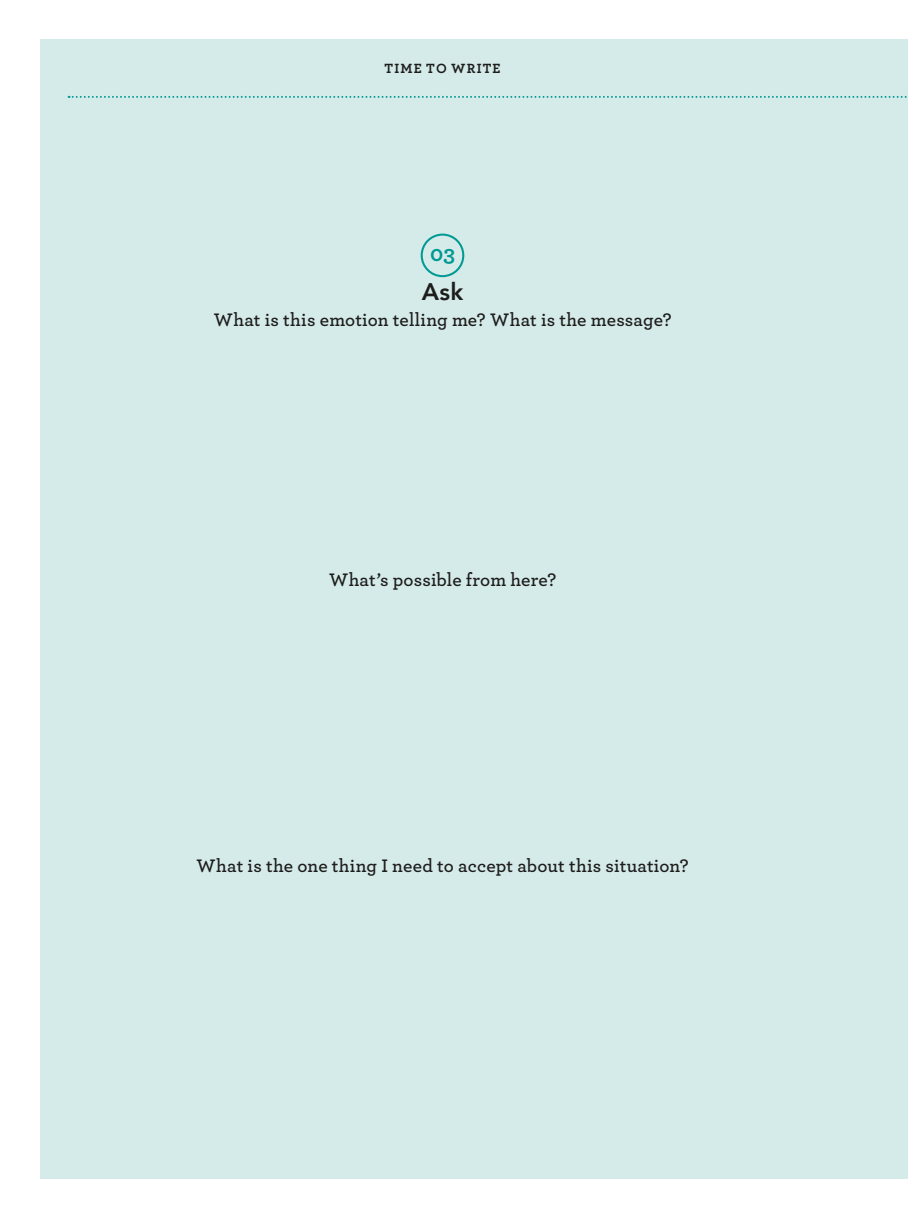
<style>
.page{position:relative;width:908px;height:1219px;background:#fff}
.page>*{position:absolute;margin:0;border:0;box-sizing:border-box;transform-origin:0 0}
.t1{font:800 24px "Avenir";color:#1d1d1b}
.t2{font:700 22.8px "Archer";color:#009993}
.t3{font:600 19px "Archer";letter-spacing:.005em;color:#1d1d1b}
.t4{font:700 14px "Archer";letter-spacing:.085em;color:#1d1d1b}
</style>
<div class="page">
<div style="left:40px;top:40px;width:867px;height:1139px;background:#d5ebea"></div>
<svg style="left:69px;top:96px;width:839px;height:2px"></svg>
<div style="left:420px;top:234px;width:44px;height:43px;border:2px solid #009993;border-radius:50%"></div>
<p class="t4" style="left:384px;top:62px;width:117px">TIME TO WRITE</p>
<p class="t2" style="left:430px;top:243px;width:26px">03</p>
<p class="t1" style="left:421px;top:277px;width:43px">Ask</p>
<p class="t3" style="left:214px;top:310px;width:459px">What is this emotion telling me? What is the message?</p>
<p class="t3" style="left:329px;top:570px;width:229px">What’s possible from here?</p>
<p class="t3" style="left:196px;top:856px;width:493px">What is the one thing I need to accept about this situation?</p>
</div>
